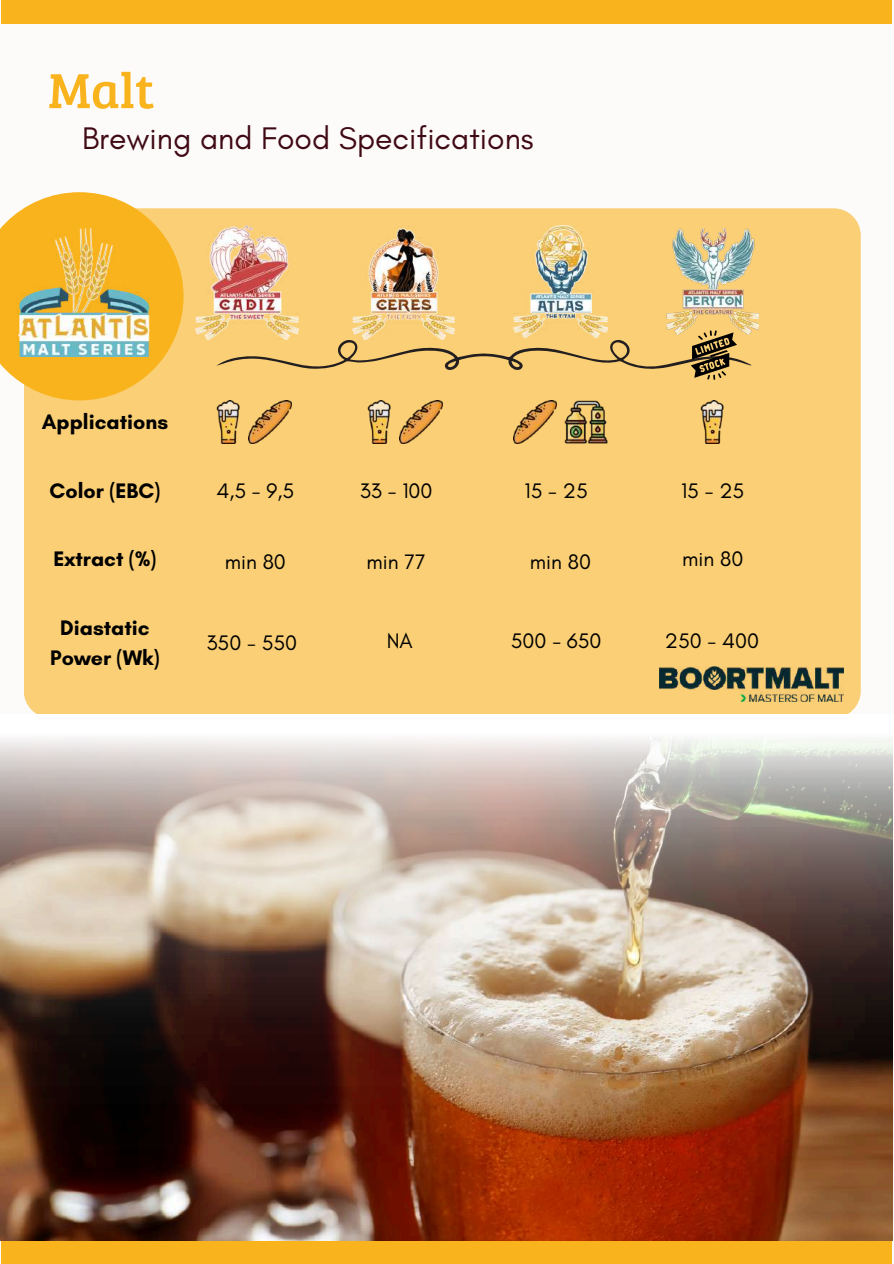
<style>
.page{position:relative;width:894px;height:1264px;background:#fff}
.page>*{position:absolute;margin:0;border:0;box-sizing:border-box;transform-origin:0 0}
.t1{font:50.85px "Bree Serif";color:#f9b31d}
.t2{font:31.8px "Glacial Indifference";color:#400a15}
.t3{font:21.45px "Glacial Indifference";color:#000}
.t4{font:700 21.45px/29.8px "Glacial Indifference";color:#000;text-align:center}
</style>
<div class="page">
<div style="left:0;top:0;width:893px;height:1263px;background:#fdfbfa"></div>
<div style="left:1px;top:0;width:890px;height:23px;background:#f9b31d"></div>
<div style="left:1px;top:1239px;width:890px;height:24px;background:#f9b31d"></div>
<div style="left:24px;top:208px;width:836px;height:510px;background:#facf75;border-radius:27px"></div>
<img style="left:1px;top:1149px;width:891px;height:91px">
<img style="left:0;top:714px;width:893px;height:435px">
<img style="left:195px;top:226px;width:103px;height:113px">
<img style="left:352px;top:228px;width:103px;height:102px">
<img style="left:513px;top:226px;width:94px;height:104px">
<img style="left:666px;top:228px;width:92px;height:104px">
<img style="left:216px;top:400px;width:76px;height:43px">
<img style="left:564px;top:400px;width:43px;height:43px">
<img style="left:367px;top:400px;width:75px;height:43px">
<img style="left:513px;top:400px;width:43px;height:43px">
<img style="left:700px;top:400px;width:24px;height:43px">
<svg style="left:0;top:192px;width:183px;height:208px"></svg>
<img style="left:5px;top:228px;width:163px;height:129px">
<svg style="left:216px;top:330px;width:535px;height:50px"></svg>
<img style="left:659px;top:666px;width:184px;height:35px">
<h1 class="t1" style="left:48px;top:53px;width:107px">Malt</h1>
<h2 class="t2" style="left:82px;top:119px;width:453px">Brewing and Food Specifications</h2>
<p class="t4" style="left:42px;top:406px;width:128px">Applications</p>
<p class="t4" style="left:50px;top:475px;width:112px">Color (EBC)</p>
<p class="t4" style="left:54px;top:544px;width:104px">Extract (%)</p>
<p class="t4" style="left:50px;top:612px;width:111px">Diastatic<br>Power (Wk)</p>
<p class="t3" style="left:216px;top:477px;width:79px">4,5 - 9,5</p>
<p class="t3" style="left:225px;top:548px;width:63px">min 80</p>
<p class="t3" style="left:206px;top:629px;width:92px">350 - 550</p>
<p class="t3" style="left:360px;top:477px;width:74px">33 - 100</p>
<p class="t3" style="left:524px;top:477px;width:65px">15 - 25</p>
<p class="t3" style="left:681px;top:477px;width:65px">15 - 25</p>
<p class="t3" style="left:366px;top:548px;width:60px">min 77</p>
<p class="t3" style="left:529px;top:548px;width:63px">min 80</p>
<p class="t3" style="left:682px;top:546px;width:63px">min 80</p>
<p class="t3" style="left:386px;top:627px;width:28px">NA</p>
<p class="t3" style="left:510px;top:627px;width:92px">500 - 650</p>
<p class="t3" style="left:664px;top:627px;width:96px">250 - 400</p>
</div>
